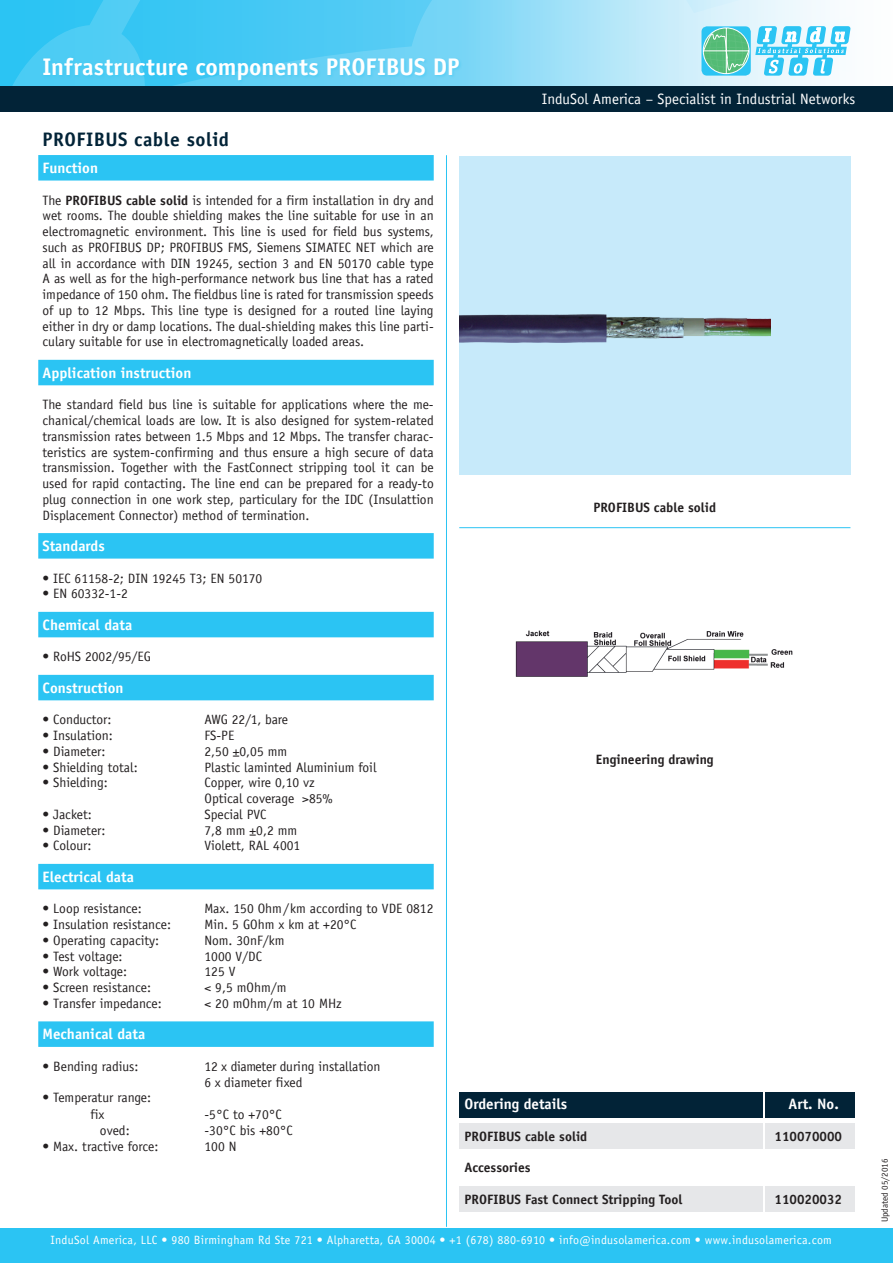
<style>
.page{position:relative;width:893px;height:1263px;background:#fff}
.page>*{position:absolute;margin:0;border:0;box-sizing:border-box;transform-origin:0 0}
.t1{font:700 24px "Officina Sans";color:#fff}
.t2{font:700 19.5px "Officina Sans";letter-spacing:.025em;color:#022337}
.t3{font:700 15px "Officina Sans";color:#fff}
.t4{font:15px "Officina Sans";color:#fff}
.t5{font:13.5px/15.8px "Officina Sans";color:#231f20;text-align:justify}
.t6{font:700 13.5px "Officina Sans";color:#231f20}
.t7{font:12px "Officina Sans";letter-spacing:.02em;color:#fff}
.t8{font:9px "Officina Sans";color:#231f20}
.s1{font-family:"ITC Officina Sans"}
.s2{font-weight:700}
</style>
<div class="page">
<svg style="left:0;top:0;width:830px;height:86px;background:#7ad7f6"></svg>
<div style="left:0;top:86px;width:893px;height:26px;background:#022337"></div>
<svg style="left:701px;top:26px;width:50px;height:50px"></svg>
<svg style="left:755px;top:26px;width:96px;height:50px"></svg>
<svg style="left:703px;top:28px;width:46px;height:46px;background:#67c7a3"></svg>
<div style="left:0;top:1228px;width:893px;height:35px;background:#2bc4f3"></div>
<hr style="left:446px;top:155px;width:1px;height:1072px;background:#2bc4f3">
<hr style="left:459px;top:527px;width:391px;height:1px;background:#2bc4f3">
<div style="left:459px;top:156px;width:391px;height:319px;background:#c7eafa"></div>
<div style="left:459px;top:1092px;width:303px;height:25px;background:#022337"></div>
<div style="left:765px;top:1092px;width:90px;height:25px;background:#022337"></div>
<div style="left:459px;top:1186px;width:303px;height:26px;background:#e6e7e9"></div>
<div style="left:765px;top:1186px;width:90px;height:26px;background:#e6e7e9"></div>
<div style="left:459px;top:1124px;width:303px;height:25px;background:#e6e7e9"></div>
<div style="left:765px;top:1124px;width:90px;height:25px;background:#e6e7e9"></div>
<div style="left:38px;top:155px;width:396px;height:26px;background:#2bc4f3"></div>
<div style="left:38px;top:360px;width:396px;height:25px;background:#2bc4f3"></div>
<div style="left:38px;top:533px;width:396px;height:26px;background:#2bc4f3"></div>
<div style="left:38px;top:612px;width:396px;height:25px;background:#2bc4f3"></div>
<div style="left:38px;top:675px;width:396px;height:25px;background:#2bc4f3"></div>
<div style="left:38px;top:864px;width:396px;height:25px;background:#2bc4f3"></div>
<div style="left:38px;top:1021px;width:396px;height:26px;background:#2bc4f3"></div>
<img style="left:515px;top:630px;width:278px;height:47px">
<img style="left:459px;top:314px;width:311px;height:29px">
<div style="left:42px;top:57px;width:421px;height:27px;background:#2bc4f3;opacity:.35"></div>
<h1 class="t1" style="left:43px;top:52px;width:418px">Infrastructure components PROFIBUS DP</h1>
<p class="t4" style="left:542px;top:90px;width:315px">InduSol America – Specialist <span class="s1">in</span> Industrial Networks</p>
<h2 class="t2" style="left:43px;top:127px;width:188px">PROFIBUS cable solid</h2>
<p class="t3" style="left:43px;top:159px;width:57px">Function</p>
<p class="t5" style="left:43px;top:192px;width:393px">The <span class="s2">PROFIBUS cable solid</span> is intended for a firm installation in dry and wet rooms. The double shielding makes the line suitable for use in an electromagnetic environment. This line is used for field bus systems, such as PROFIBUS DP; PROFIBUS FMS, Siemens SIMATEC NET which are all in accordance with DIN 19245, section 3 and EN 50170 cable type A as well as for the high-performance network bus line that has a rated impedance of 150 ohm. The fieldbus line is rated for transmission speeds of up to 12 Mbps. This line type is designed for a routed line laying either in dry or damp locations. The dual-shielding makes this line parti&shy;culary suitable for use in electromagnetically loaded areas.</p>
<p class="t3" style="left:43px;top:363px;width:150px">Application instruction</p>
<p class="t5" style="left:43px;top:397px;width:393px">The standard field bus line is suitable for applications where the me&shy;chanical/chemical loads are low. It is also designed for system-related transmission rates between 1.5 Mbps and 12 Mbps. The transfer charac&shy;teristics are system-confirming and thus ensure a high secure of data transmission. Together with the FastConnect stripping tool it can be used for rapid contacting. The line end can be prepared for a ready-to plug connection in one work step, particulary for the IDC (Insulattion Displacement Connector) method of termination.</p>
<p class="t3" style="left:43px;top:537px;width:64px">Standards</p>
<p class="t5" style="left:43px;top:570px;width:221px">• IEC 61158-2; DIN 19245 T3; EN 50170</p>
<p class="t5" style="left:43px;top:586px;width:87px">• EN 60332-1-2</p>
<p class="t3" style="left:43px;top:615px;width:91px">Chemical data</p>
<p class="t5" style="left:43px;top:649px;width:110px">• RoHS 2002/95/EG</p>
<p class="t3" style="left:43px;top:678px;width:83px">Construction</p>
<p class="t5" style="left:43px;top:712px;width:71px">• Conductor:</p>
<p class="t5" style="left:205px;top:712px;width:85px">AWG 22/1, bare</p>
<p class="t5" style="left:43px;top:728px;width:72px">• Insulation:</p>
<p class="t5" style="left:205px;top:728px;width:31px">FS-PE</p>
<p class="t5" style="left:43px;top:743px;width:65px">• Diameter:</p>
<p class="t5" style="left:205px;top:743px;width:84px">2,50 ±0,05 mm</p>
<p class="t5" style="left:43px;top:759px;width:97px">• Shielding total:</p>
<p class="t5" style="left:205px;top:759px;width:174px">Plastic laminted Aluminium foil</p>
<p class="t5" style="left:43px;top:775px;width:67px">• Shielding:</p>
<p class="t5" style="left:205px;top:775px;width:130px">Copper, wire 0,10 vz<br>Optical coverage &gt;85%</p>
<p class="t5" style="left:43px;top:806px;width:51px">• Jacket:</p>
<p class="t5" style="left:205px;top:806px;width:63px">Special PVC</p>
<p class="t5" style="left:43px;top:822px;width:65px">• Diameter:</p>
<p class="t5" style="left:205px;top:822px;width:94px">7,8 mm ±0,2 mm</p>
<p class="t5" style="left:43px;top:838px;width:50px">• Colour:</p>
<p class="t5" style="left:205px;top:838px;width:97px">Violett, RAL 4001</p>
<p class="t3" style="left:43px;top:867px;width:93px">Electrical data</p>
<p class="t5" style="left:43px;top:901px;width:101px">• Loop resistance:</p>
<p class="t5" style="left:205px;top:901px;width:230px">Max. 150 Ohm/km according to VDE 0812</p>
<p class="t5" style="left:43px;top:917px;width:130px">• Insulation resistance:</p>
<p class="t5" style="left:205px;top:917px;width:153px">Min. 5 GOhm x km at +20°C</p>
<p class="t5" style="left:43px;top:932px;width:118px">• Operating capacity:</p>
<p class="t5" style="left:205px;top:932px;width:81px">Nom. 30nF/km</p>
<p class="t5" style="left:43px;top:948px;width:82px">• Test voltage:</p>
<p class="t5" style="left:205px;top:948px;width:59px">1000 V/DC</p>
<p class="t5" style="left:43px;top:964px;width:86px">• Work voltage:</p>
<p class="t5" style="left:205px;top:964px;width:32px">125 V</p>
<p class="t5" style="left:43px;top:980px;width:110px">• Screen resistance:</p>
<p class="t5" style="left:205px;top:980px;width:83px">&lt; 9,5 mOhm/m</p>
<p class="t5" style="left:43px;top:995px;width:121px">• Transfer impedance:</p>
<p class="t5" style="left:205px;top:995px;width:139px">&lt; 20 mOhm/m at 10 MHz</p>
<p class="t3" style="left:43px;top:1025px;width:104px">Mechanical data</p>
<p class="t5" style="left:43px;top:1058px;width:98px">• Bending radius:</p>
<p class="t5" style="left:205px;top:1058px;width:178px">12 x diameter during installation<br>6 x diameter fixed</p>
<p class="t5" style="left:43px;top:1090px;width:110px">• Temperatur range:</p>
<p class="t5" style="left:90px;top:1106px;width:15px">○fix</p>
<p class="t5" style="left:205px;top:1106px;width:79px">-5°C to +70°C</p>
<p class="t5" style="left:100px;top:1122px;width:31px">oved:</p>
<p class="t5" style="left:205px;top:1122px;width:90px">-30°C bis +80°C</p>
<p class="t5" style="left:43px;top:1138px;width:117px">• Max. tractive force:</p>
<p class="t5" style="left:205px;top:1138px;width:33px">100 N</p>
<p class="t6" style="left:593px;top:499px;width:124px">PROFIBUS cable solid</p>
<p class="t6" style="left:596px;top:751px;width:119px">Engineering drawing</p>
<p class="t3" style="left:465px;top:1095px;width:104px">Ordering details</p>
<p class="t3" style="left:789px;top:1095px;width:52px">Art. No.</p>
<p class="t6" style="left:465px;top:1128px;width:124px">PROFIBUS cable solid</p>
<p class="t6" style="left:774px;top:1128px;width:69px">110070000</p>
<p class="t6" style="left:465px;top:1159px;width:68px">Accessories</p>
<p class="t6" style="left:465px;top:1191px;width:219px">PROFIBUS Fast Connect Stripping Tool</p>
<p class="t6" style="left:774px;top:1191px;width:69px">110020032</p>
<p class="t7" style="left:51px;top:1233px;width:783px">InduSol America, LLC • 980 Birmingham Rd Ste 721 • Alpharetta, GA 30004 • +1 (678) 880-6910 • info@indusolamerica.com • www.indusolamerica.com</p>
<p class="t8" style="left:879px;top:1222px;width:65px;rotate:-90deg">Updated 05/2016</p>
</div>
